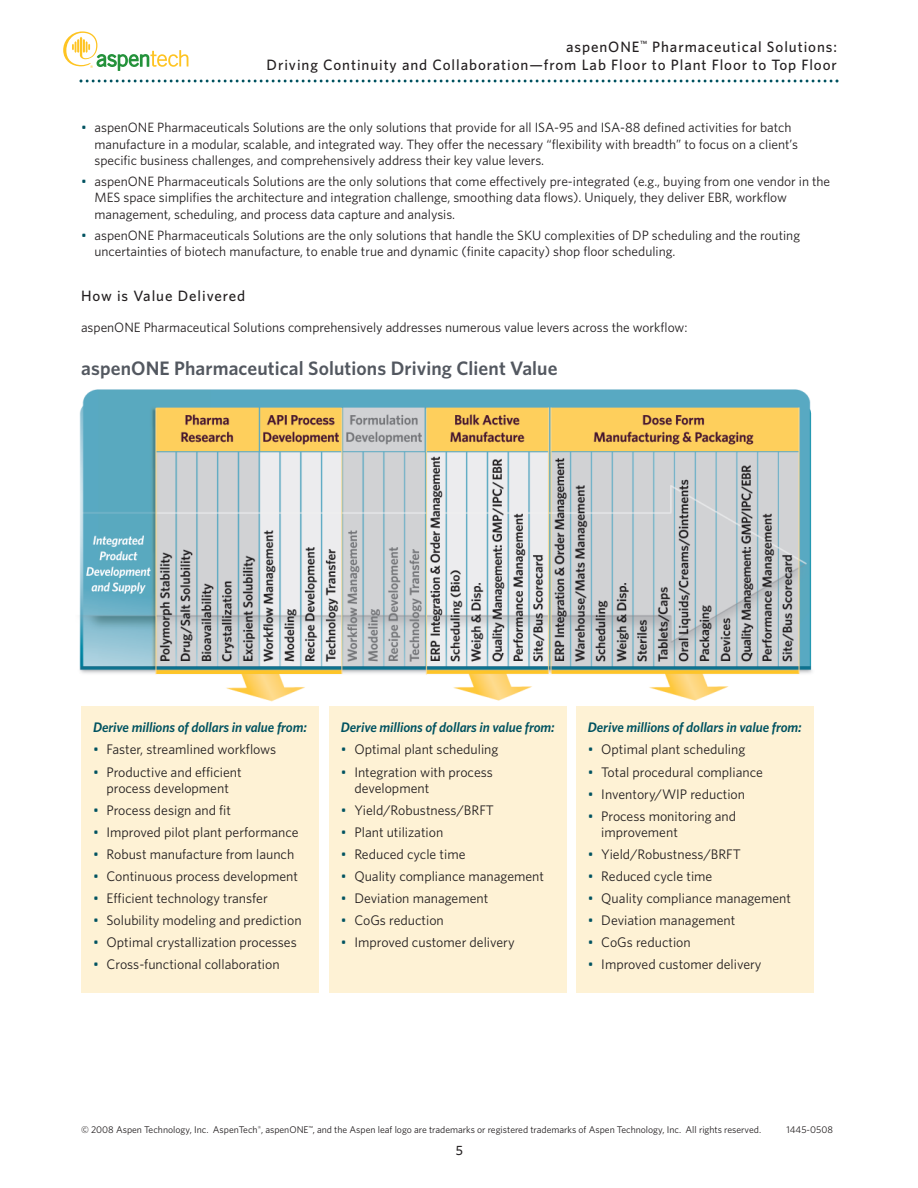
<style>
.page{position:relative;width:918px;height:1188px;background:#fff}
.page>*{position:absolute;margin:0;border:0;box-sizing:border-box;transform-origin:0 0}
.t1{font:600 19.5px "Whitney";letter-spacing:.005em;color:#535860}
.t2{font:500 15px/18.6px "Whitney";letter-spacing:.06em;color:#231f20;text-align:right}
.t3{font:13.8px/16.6px "Whitney";color:#231f20}
.t4{font:italic 600 13.8px "Whitney";letter-spacing:-.005em;color:#005260}
.t5{font:13.5px/16.2px "Whitney";color:#231f20}
.t6{font:500 13.5px "Whitney";color:#231f20}
.t7{font:9.75px "Whitney";color:#231f20}
.s1{color:#005260}
</style>
<div class="page">
<img style="left:79px;top:389px;width:734px;height:313px">
<div style="left:81px;top:706px;width:238px;height:287px;background:#fef2d5"></div>
<svg style="left:80px;top:80px;width:758px;height:2px"></svg>
<svg style="left:63px;top:31px;width:125px;height:40px"></svg>
<div style="left:576px;top:706px;width:238px;height:287px;background:#fef2d5"></div>
<div style="left:329px;top:706px;width:238px;height:287px;background:#fef2d5"></div>
<p class="t2" style="left:267px;top:37px;width:572px">aspenONE<sup>™</sup> Pharmaceutical Solutions:<br>Driving Continuity and Collaboration—from Lab Floor to Plant Floor to Top Floor</p>
<p class="t5" style="left:95px;top:120px;width:705px;text-indent:-14px"><span class="s1">•</span> aspenONE Pharmaceuticals Solutions are the only solutions that provide for all ISA-95 and ISA-88 defined activities for batch manufacture in a modular, scalable, and integrated way. They offer the necessary “flexibility with breadth” to focus on a client’s specific business challenges, and comprehensively address their key value levers.</p>
<p class="t5" style="left:94px;top:174px;width:737px;text-indent:-13px"><span class="s1">•</span> aspenONE Pharmaceuticals Solutions are the only solutions that come effectively pre-integrated (e.g., buying from one vendor in the<br>MES space simplifies the architecture and integration challenge, smoothing data flows). Uniquely, they deliver EBR, workflow management, scheduling, and process data capture and analysis.</p>
<p class="t5" style="left:95px;top:228px;width:707px;text-indent:-14px"><span class="s1">•</span> aspenONE Pharmaceuticals Solutions are the only solutions that handle the SKU complexities of DP scheduling and the routing uncertainties of biotech manufacture, to enable true and dynamic (finite capacity) shop floor scheduling.</p>
<p class="t2" style="left:81px;top:286px;width:166px">How is Value Delivered</p>
<p class="t5" style="left:81px;top:320px;width:608px">aspenONE Pharmaceutical Solutions comprehensively addresses numerous value levers across the workflow:</p>
<h1 class="t1" style="left:81px;top:357px;width:478px">aspenONE Pharmaceutical Solutions Driving Client Value</h1>
<p class="t4" style="left:93px;top:720px;width:215px">Derive millions of dollars in value from:</p>
<p class="t3" style="left:93px;top:741px;width:185px"><span class="s1">•</span> Faster, streamlined workflows</p>
<p class="t3" style="left:93px;top:763px;width:150px;text-align:center"><span class="s1">•</span> Productive and efficient process development</p>
<p class="t3" style="left:93px;top:802px;width:140px"><span class="s1">•</span> Process design and fit</p>
<p class="t3" style="left:93px;top:824px;width:207px"><span class="s1">•</span> Improved pilot plant performance</p>
<p class="t3" style="left:93px;top:846px;width:203px"><span class="s1">•</span> Robust manufacture from launch</p>
<p class="t3" style="left:93px;top:868px;width:207px"><span class="s1">•</span> Continuous process development</p>
<p class="t3" style="left:93px;top:890px;width:176px"><span class="s1">•</span> Efficient technology transfer</p>
<p class="t3" style="left:93px;top:912px;width:210px"><span class="s1">•</span> Solubility modeling and prediction</p>
<p class="t3" style="left:93px;top:934px;width:205px"><span class="s1">•</span> Optimal crystallization processes</p>
<p class="t3" style="left:93px;top:956px;width:188px"><span class="s1">•</span> Cross-functional collaboration</p>
<p class="t4" style="left:341px;top:720px;width:215px">Derive millions of dollars in value from:</p>
<p class="t3" style="left:341px;top:741px;width:159px"><span class="s1">•</span> Optimal plant scheduling</p>
<p class="t3" style="left:354px;top:763px;width:140px;text-indent:-13px"><span class="s1">•</span> Integration with process development</p>
<p class="t3" style="left:341px;top:802px;width:155px"><span class="s1">•</span> Yield/Robustness/BRFT</p>
<p class="t3" style="left:341px;top:824px;width:104px"><span class="s1">•</span> Plant utilization</p>
<p class="t3" style="left:341px;top:846px;width:126px"><span class="s1">•</span> Reduced cycle time</p>
<p class="t3" style="left:341px;top:868px;width:205px"><span class="s1">•</span> Quality compliance management</p>
<p class="t3" style="left:341px;top:890px;width:149px"><span class="s1">•</span> Deviation management</p>
<p class="t3" style="left:341px;top:912px;width:104px"><span class="s1">•</span> CoGs reduction</p>
<p class="t3" style="left:341px;top:934px;width:175px"><span class="s1">•</span> Improved customer delivery</p>
<p class="t4" style="left:588px;top:720px;width:215px">Derive millions of dollars in value from:</p>
<p class="t3" style="left:588px;top:741px;width:159px"><span class="s1">•</span> Optimal plant scheduling</p>
<p class="t3" style="left:588px;top:763px;width:177px"><span class="s1">•</span> Total procedural compliance</p>
<p class="t3" style="left:588px;top:785px;width:159px"><span class="s1">•</span> Inventory/WIP reduction</p>
<p class="t3" style="left:601px;top:808px;width:136px;text-indent:-13px"><span class="s1">•</span> Process monitoring and improvement</p>
<p class="t3" style="left:588px;top:846px;width:155px"><span class="s1">•</span> Yield/Robustness/BRFT</p>
<p class="t3" style="left:588px;top:868px;width:126px"><span class="s1">•</span> Reduced cycle time</p>
<p class="t3" style="left:588px;top:890px;width:205px"><span class="s1">•</span> Quality compliance management</p>
<p class="t3" style="left:588px;top:912px;width:149px"><span class="s1">•</span> Deviation management</p>
<p class="t3" style="left:588px;top:934px;width:104px"><span class="s1">•</span> CoGs reduction</p>
<p class="t3" style="left:588px;top:956px;width:175px"><span class="s1">•</span> Improved customer delivery</p>
<p class="t7" style="left:81px;top:1124px;width:682px">© 2008 Aspen Technology, Inc. AspenTech<sup>®</sup>, aspenONE<sup>™</sup>, and the Aspen leaf logo are trademarks or registered trademarks of Aspen Technology, Inc. All rights reserved.</p>
<p class="t7" style="left:786px;top:1124px;width:48px">1445-0508</p>
<p class="t6" style="left:456px;top:1142px;width:9px">5</p>
</div>
